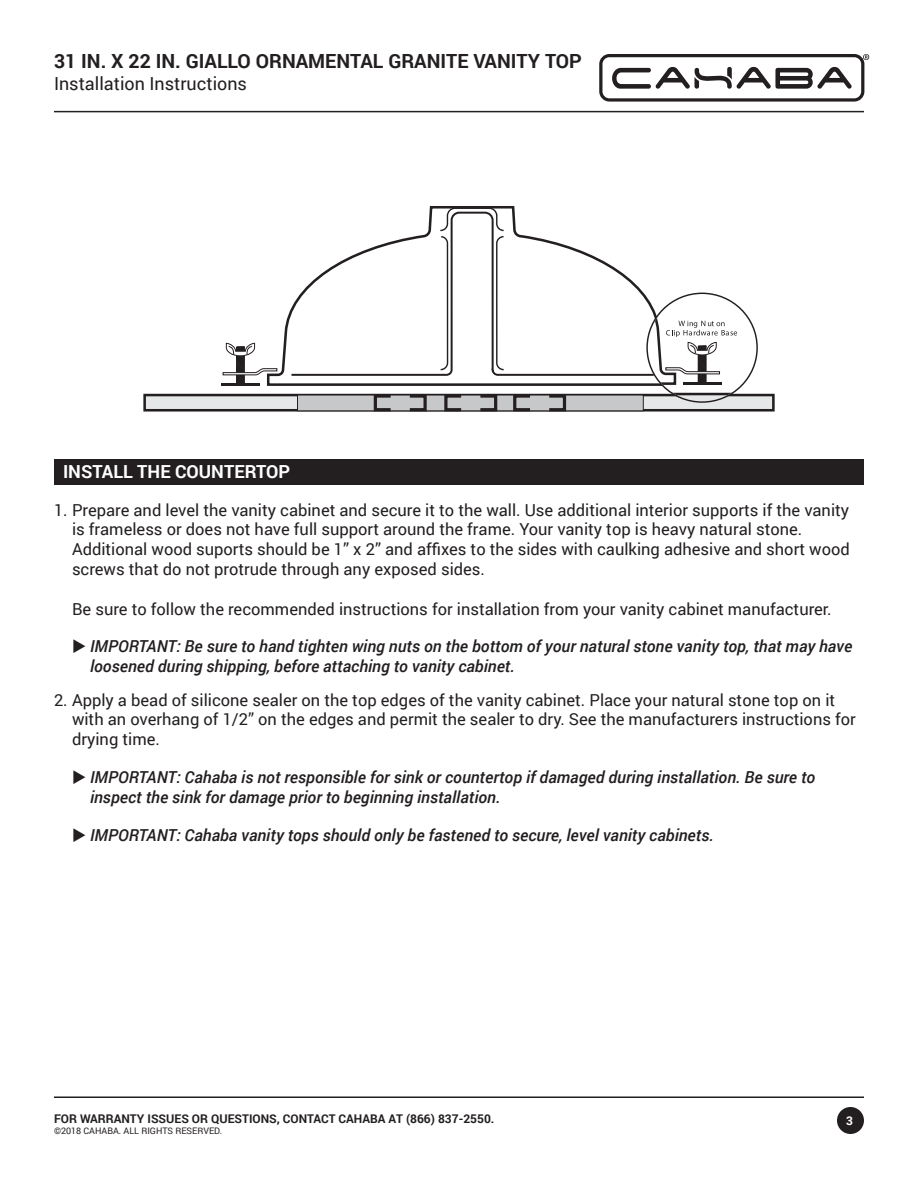
<style>
.page{position:relative;width:918px;height:1188px;background:#fff}
.page>*{position:absolute;margin:0;border:0;box-sizing:border-box;transform-origin:0 0}
.Product_Category{font:700 19.5px "Roboto";color:#231f20}
.Document_Description{font:18px "Roboto";color:#231f20}
.Installation_Instruc{font:700 18px "Roboto";color:#fff}
.t1{font:16.5px/19.8px "Roboto";color:#231f20}
.t2{font:italic 500 16.5px/19.8px "Roboto";color:#231f20}
.Model_Number_Caption{font:700 12px "Roboto";color:#231f20}
.t3{font:700 12px "Roboto";color:#fff}
.Model_Number_Caption-2{font:9px "Roboto";color:#231f20}
</style>
<div class="page">
<svg style="left:599px;top:54px;width:270px;height:48px"></svg>
<hr style="left:54px;top:111px;width:810px;height:1px;background:#231f20">
<hr style="left:54px;top:1096px;width:810px;height:2px;background:#231f20">
<div style="left:837px;top:1107px;width:27px;height:27px;background:#231f20;border-radius:50%"></div>
<div style="left:54px;top:459px;width:810px;height:25px;background:#231f20"></div>
<svg style="left:267px;top:206px;width:379px;height:180px"></svg>
<svg style="left:290px;top:211px;width:356px;height:166px"></svg>
<svg style="left:439px;top:207px;width:66px;height:164px"></svg>
<hr style="left:221px;top:383px;width:39px;height:3px;background:#231f20">
<svg style="left:222px;top:343px;width:56px;height:40px"></svg>
<div style="left:145px;top:395px;width:628px;height:15px;background:#e6e7e9"></div>
<div style="left:143px;top:394px;width:632px;height:18px;border:3px solid #231f20"></div>
<div style="left:298px;top:395px;width:345px;height:16px;background:#c7c8ca"></div>
<div style="left:297px;top:395px;width:347px;height:16px;border:1px solid #231f20"></div>
<svg style="left:443px;top:393px;width:56px;height:19px"></svg>
<svg style="left:372px;top:393px;width:56px;height:19px"></svg>
<svg style="left:512px;top:393px;width:56px;height:19px"></svg>
<svg style="left:646px;top:293px;width:112px;height:110px"></svg>
<p class="Product_Category" style="left:54px;top:48px;width:529px">31 IN. X 22 IN. GIALLO ORNAMENTAL GRANITE VANITY TOP</p>
<p class="Document_Description" style="left:54px;top:71px;width:195px">Installation Instructions</p>
<p class="Installation_Instruc" style="left:63px;top:459px;width:229px">INSTALL THE COUNTERTOP</p>
<p class="t1" style="left:72px;top:499px;width:779px;text-indent:-18px">1. Prepare and level the vanity cabinet and secure it to the wall. Use additional interior supports if the vanity is frameless or does not have full support around the frame. Your vanity top is heavy natural stone.<br>Additional wood suports should be 1” x 2” and affixes to the sides with caulking adhesive and short wood screws that do not protrude through any exposed sides.</p>
<p class="t1" style="left:72px;top:598px;width:761px">Be sure to follow the recommended instructions for installation from your vanity cabinet manufacturer.</p>
<p class="t2" style="left:90px;top:636px;width:764px">IMPORTANT: Be sure to hand tighten wing nuts on the bottom of your natural stone vanity top, that may have loosened during shipping, before attaching to vanity cabinet.</p>
<p class="t1" style="left:72px;top:689px;width:785px;text-indent:-18px">2. Apply a bead of silicone sealer on the top edges of the vanity cabinet. Place your natural stone top on it with an overhang of 1/2” on the edges and permit the sealer to dry. See the manufacturers instructions for drying time.</p>
<p class="t2" style="left:90px;top:767px;width:727px">IMPORTANT: Cahaba is not responsible for sink or countertop if damaged during installation. Be sure to inspect the sink for damage prior to beginning installation.</p>
<p class="t2" style="left:90px;top:824px;width:625px">IMPORTANT: Cahaba vanity tops should only be fastened to secure, level vanity cabinets.</p>
<p class="Model_Number_Caption" style="left:54px;top:1110px;width:442px">FOR WARRANTY ISSUES OR QUESTIONS, CONTACT CAHABA AT (866) 837-2550.</p>
<p class="Model_Number_Caption-2" style="left:54px;top:1124px;width:170px">©2018 CAHABA. ALL RIGHTS RESERVED.</p>
<p class="t3" style="left:846px;top:1113px;width:8px">3</p>
</div>
